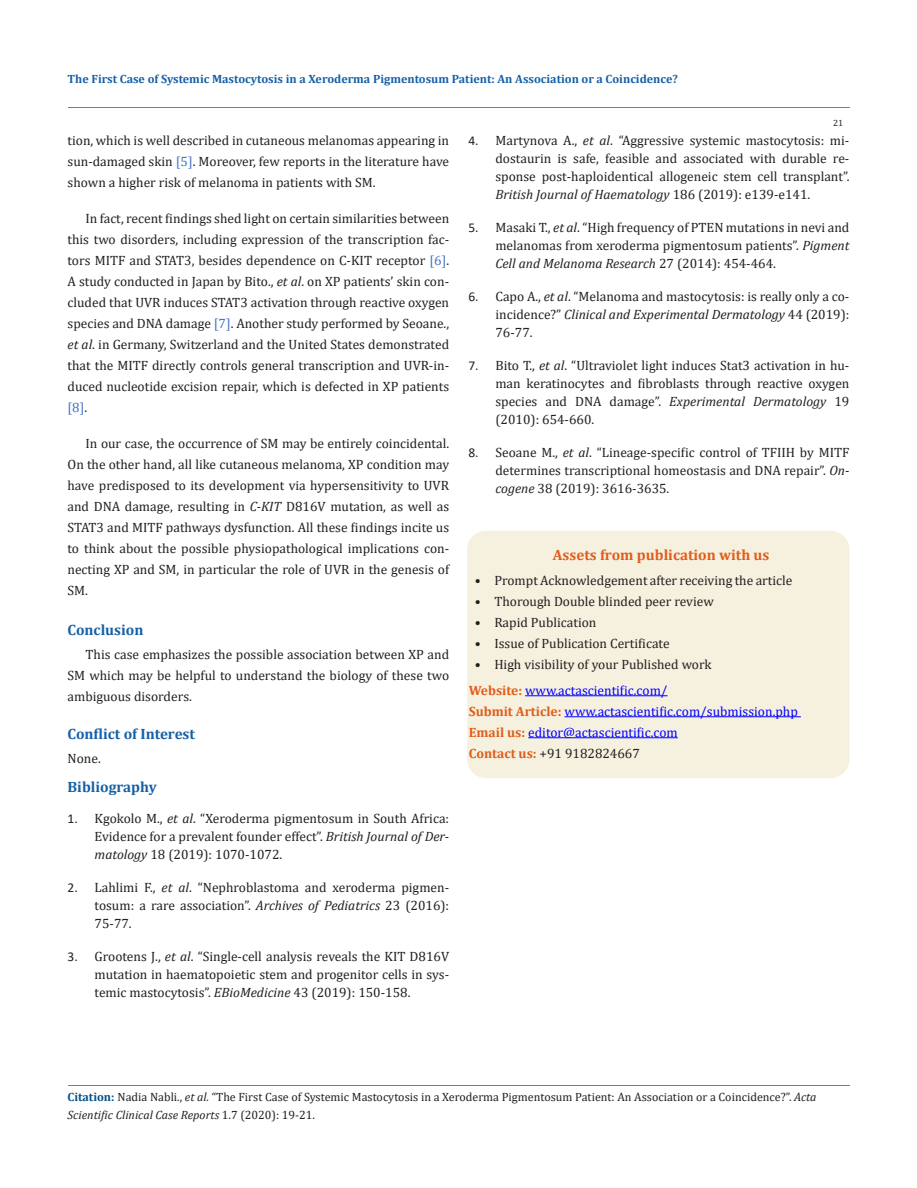
<style>
.page{position:relative;width:917px;height:1188px;background:#fff}
.page>*{position:absolute;margin:0;border:0;box-sizing:border-box;transform-origin:0 0}
.t1{font:700 15px "Cambria";color:#1560a6}
.t2{font:700 15px "Cambria";color:#e05d1a}
.t3{font:13.5px/21px "Cambria";color:#231f20;text-align:justify}
.t4{font:13.5px "Cambria";color:#00f}
.t5{font:12px/18px "Cambria";color:#231f20}
.t6{font:700 12px "Cambria";color:#1560a6}
.t7{font:9px "Cambria";color:#231f20}
.s1{color:#4472c4}
.s2{font-style:italic}
.s3{font-family:"Calibri"}
.s4{font-weight:700;color:#e05d1a}
.s5{font-weight:700;color:#035089}
</style>
<div class="page">
<div style="left:468px;top:531px;width:380px;height:246px;background:#f6f0df;border-radius:18px"></div>
<div style="left:467px;top:531px;width:382px;height:247px;border:2px solid #f6f0df;border-radius:18px"></div>
<hr style="left:525px;top:695px;width:142px;height:1px;background:#00f">
<hr style="left:564px;top:716px;width:236px;height:1px;background:#00f">
<hr style="left:528px;top:737px;width:149px;height:1px;background:#00f">
<hr style="left:68px;top:108px;width:781px;height:1px;background:#e05d1a">
<hr style="left:68px;top:1085px;width:781px;height:1px;background:#e05d1a">
<p class="t6" style="left:68px;top:70px;width:612px">The First Case of Systemic Mastocytosis in a Xeroderma Pigmentosum Patient: An Association or a Coincidence?</p>
<p class="t7" style="left:833px;top:118px;width:11px">21</p>
<p class="t3" style="left:68px;top:130px;width:383px">tion, which is well described in cutaneous melanomas appearing in sun-damaged skin <span class="s1">[5]</span>. Moreover, few reports in the literature have shown a higher risk of melanoma in patients with SM.</p>
<p class="t3" style="left:68px;top:208px;width:383px;text-indent:18px">In fact, recent findings shed light on certain similarities between this two disorders, including expression of the transcription fac&shy;tors MITF and STAT3, besides dependence on C-KIT receptor <span class="s1">[6]</span>.<br>A study conducted in Japan by Bito., <span class="s2">et al</span>. on XP patients’ skin con&shy;cluded that UVR induces STAT3 activation through reactive oxygen species and DNA damage <span class="s1">[7]</span>. Another study performed by Seoane., <span class="s2">et al</span>. in Germany, Switzerland and the United States demonstrated that the MITF directly controls general transcription and UVR-in&shy;duced nucleotide excision repair, which is defected in XP patients <span class="s1">[8]</span>.</p>
<p class="t3" style="left:68px;top:433px;width:383px;text-indent:18px">In our case, the occurrence of SM may be entirely coincidental.<br>On the other hand, all like cutaneous melanoma, XP condition may have predisposed to its development via hypersensitivity to UVR and DNA damage, resulting in <span class="s2">C-KIT</span> D816V mutation, as well as STAT3 and MITF pathways dysfunction. All these findings incite us to think about the possible physiopathological implications con&shy;necting XP and SM, in particular the role of UVR in the genesis of SM.</p>
<p class="t1" style="left:68px;top:619px;width:77px">Conclusion</p>
<p class="t3" style="left:68px;top:644px;width:383px;text-indent:18px">This case emphasizes the possible association between XP and SM which may be helpful to understand the biology of these two ambiguous disorders.</p>
<p class="t1" style="left:68px;top:723px;width:129px">Conflict of Interest</p>
<p class="t3" style="left:68px;top:747px;width:35px">None.</p>
<p class="t1" style="left:68px;top:776px;width:91px">Bibliography</p>
<p class="t3" style="left:94px;top:810px;width:356px;line-height:18px;text-indent:-27px"><span class="s3">1.</span> Kgokolo M., <span class="s2">et al</span>. “Xeroderma pigmentosum in South Africa:<br>Evidence for a prevalent founder effect”. <span class="s2">British Journal of Der&shy;matology</span> 18 (2019): 1070-1072.</p>
<p class="t3" style="left:94px;top:879px;width:356px;line-height:18px;text-indent:-27px"><span class="s3">2.</span> Lahlimi F., <span class="s2">et al</span>. “Nephroblastoma and xeroderma pigmen&shy;tosum: a rare association”. <span class="s2">Archives of Pediatrics</span> 23 (2016):<br>75‑77.</p>
<p class="t3" style="left:94px;top:948px;width:356px;line-height:18px;text-indent:-27px"><span class="s3">3.</span> Grootens J., <span class="s2">et al</span>. “Single-cell analysis reveals the KIT D816V mutation in haematopoietic stem and progenitor cells in sys&shy;temic mastocytosis”. <span class="s2">EBioMedicine</span> 43 (2019): 150‑158.</p>
<p class="t3" style="left:495px;top:132px;width:355px;line-height:18px;text-indent:-27px"><span class="s3">4.</span> Martynova A., <span class="s2">et al</span>. “Aggressive systemic mastocytosis: mi&shy;dostaurin is safe, feasible and associated with durable re&shy;sponse post-haploidentical allogeneic stem cell transplant”.<br><span class="s2">British Journal of Haematology</span> 186 (2019): e139-e141.</p>
<p class="t3" style="left:495px;top:219px;width:355px;line-height:18px;text-indent:-27px"><span class="s3">5.</span> Masaki T., <span class="s2">et al</span>. “High frequency of PTEN mutations in nevi and melanomas from xeroderma pigmentosum patients”. <span class="s2">Pigment Cell and Melanoma Research</span> 27 (2014): 454‑464.</p>
<p class="t3" style="left:495px;top:288px;width:355px;line-height:18px;text-indent:-27px"><span class="s3">6.</span> Capo A., <span class="s2">et al</span>. “Melanoma and mastocytosis: is really only a co&shy;incidence?” <span class="s2">Clinical and Experimental Dermatology</span> 44 (2019):<br>76‑77.</p>
<p class="t3" style="left:495px;top:357px;width:355px;line-height:18px;text-indent:-27px"><span class="s3">7.</span> Bito T., <span class="s2">et al</span>. “Ultraviolet light induces Stat3 activation in hu&shy;man keratinocytes and fibroblasts through reactive oxygen species and DNA damage”. <span class="s2">Experimental Dermatology</span> 19 (2010): 654‑660.</p>
<p class="t3" style="left:495px;top:444px;width:355px;line-height:18px;text-indent:-27px"><span class="s3">8.</span> Seoane M., <span class="s2">et al</span>. “Lineage-specific control of TFIIH by MITF determines transcriptional homeostasis and DNA repair”. <span class="s2">On&shy;cogene</span> 38 (2019): 3616-3635.</p>
<p class="t2" style="left:553px;top:544px;width:218px">Assets from publication with us</p>
<p class="t3" style="left:475px;top:570px;width:319px">• Prompt Acknowledgement after receiving the article</p>
<p class="t3" style="left:475px;top:591px;width:240px">• Thorough Double blinded peer review</p>
<p class="t3" style="left:475px;top:612px;width:123px">• Rapid Publication</p>
<p class="t3" style="left:475px;top:633px;width:196px">• Issue of Publication Certificate</p>
<p class="t3" style="left:475px;top:654px;width:238px">• High visibility of your Published work</p>
<p class="t4" style="left:468px;top:682px;width:200px"><span class="s4">Website:</span> www.actascientific.com/</p>
<p class="t4" style="left:468px;top:703px;width:330px"><span class="s4">Submit Article:</span> www.actascientific.com/submission.php</p>
<p class="t4" style="left:468px;top:724px;width:210px"><span class="s4">Email us:</span> editor@actascientific.com</p>
<p class="t3" style="left:468px;top:743px;width:173px"><span class="s4">Contact us:</span> +91 9182824667</p>
<p class="t5" style="left:68px;top:1087px;width:750px"><span class="s5">Citation:</span> Nadia Nabli., <span class="s2">et al.</span> “The First Case of Systemic Mastocytosis in a Xeroderma Pigmentosum Patient: An Association or a Coincidence?”. <span class="s2">Acta<br>Scientific Clinical Case Reports</span> 1.7 (2020): 19-21.</p>
</div>
